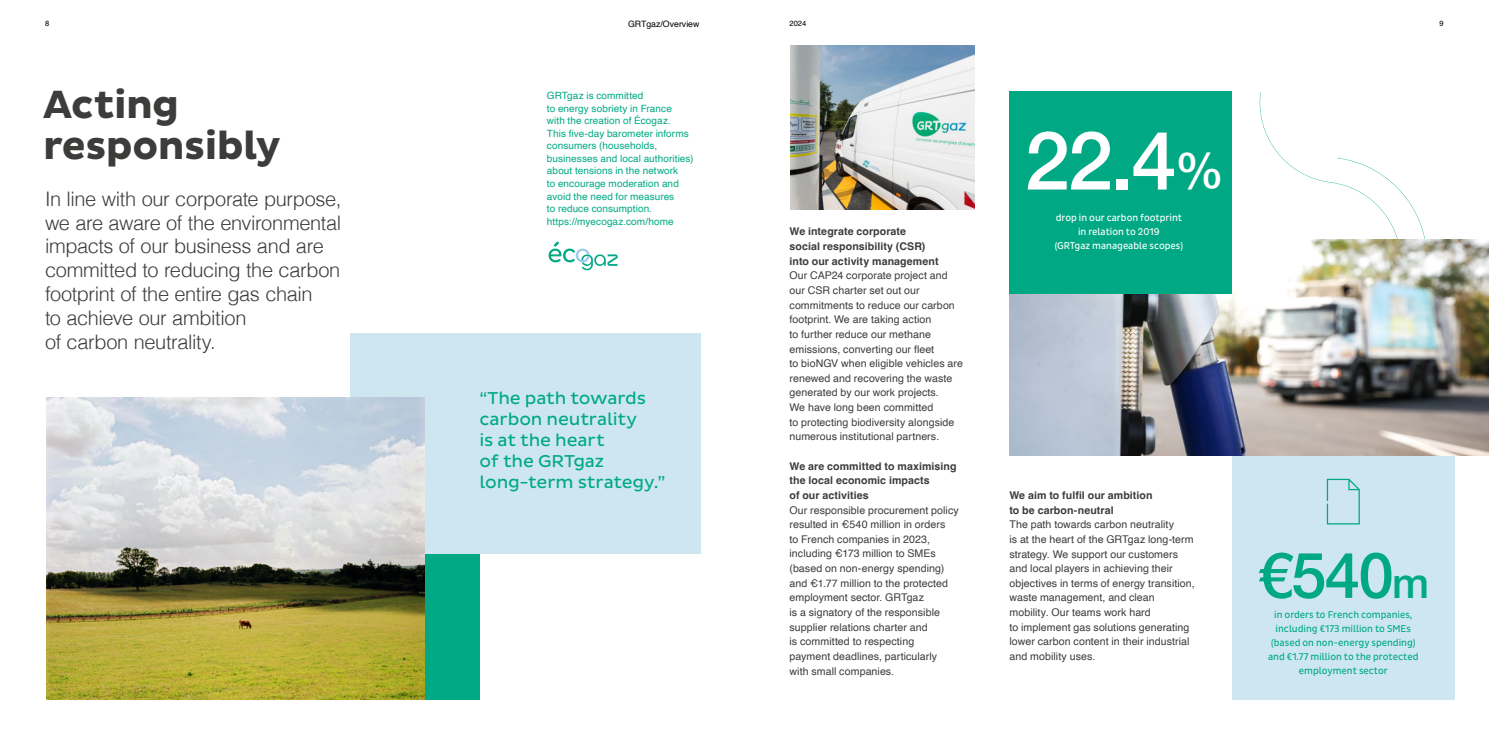
<style>
.page{position:relative;width:1489px;height:745px;background:#fff}
.page>*{position:absolute;margin:0;border:0;box-sizing:border-box;transform-origin:0 0}
.t1{font:500 81.25px "Helvetica Neue";color:#fff}
.t2{font:500 63.38px "Helvetica Neue";color:#00a984}
.t3{font:700 40px/41.2px "Pluto Sans";letter-spacing:-.015em;color:#3c3c3b}
.t4{font:300 20px/23.8px "Helvetica";letter-spacing:-.02em;color:#3d3c3b}
.t5{font:17.5px/21px "Pluto Sans";letter-spacing:-.01em;color:#00a984}
.t6{font:10.62px/14.6px "Helvetica";letter-spacing:.005em;color:#3c3c3b}
.t7{font:700 10.62px/14.6px "Helvetica";letter-spacing:.005em;color:#3c3c3b}
.t8{font:10px/12.5px "Helvetica";letter-spacing:.01em;color:#00a984}
.t9{font:10px/13.8px "Pluto Sans Cond";color:#00a984;text-align:center}
.t10{font:10px/13.8px "Pluto Sans Cond";color:#fff;text-align:center}
.t11{font:8.75px "Helvetica";color:#000}
.t12{font:7.5px "Helvetica";color:#000}
.s1{font-size:49.5px}
.s2{font-size:42.5px}
</style>
<div class="page">
<svg style="left:1259px;top:92px;width:166px;height:147px"></svg>
<div style="left:350px;top:333px;width:350px;height:220px;background:#cde6f0"></div>
<img style="left:790px;top:45px;width:184px;height:164px">
<div style="left:423px;top:553px;width:56px;height:146px;background:#00a984"></div>
<img style="left:46px;top:397px;width:378px;height:302px">
<div style="left:1231px;top:455px;width:223px;height:244px;background:#cde6f0"></div>
<svg style="left:1326px;top:478px;width:33px;height:46px"></svg>
<img style="left:1009px;top:239px;width:479px;height:216px">
<div style="left:1008px;top:91px;width:223px;height:202px;background:#00a984"></div>
<svg style="left:548px;top:241px;width:70px;height:29px"></svg>
<p class="t12" style="left:45px;top:18px;width:6px">8</p>
<p class="t11" style="left:628px;top:17px;width:73px">GRTgaz/Overview</p>
<p class="t12" style="left:789px;top:18px;width:18px">2024</p>
<p class="t12" style="left:1439px;top:18px;width:6px">9</p>
<h3 class="t3" style="left:43px;top:85px;width:239px">Acting responsibly</h3>
<h3 class="t4" style="left:45px;top:185px;width:298px">In line with our corporate purpose, we are aware of the environmental impacts of our business and are committed to reducing the carbon footprint of the entire gas chain<br>to achieve our ambition<br>of carbon neutrality.</h3>
<p class="t8" style="left:547px;top:90px;width:148px">GRTgaz is committed<br>to energy sobriety in France<br>with the creation of Écogaz.<br>This five-day barometer informs consumers (households, businesses and local authorities) about tensions in the network<br>to encourage moderation and avoid the need for measures<br>to reduce consumption. https://myecogaz.com/home</p>
<h3 class="t5" style="left:479px;top:387px;width:187px">“The path towards carbon neutrality<br>is at the heart<br>of the GRTgaz long-term strategy.”</h3>
<p class="t7" style="left:789px;top:225px;width:151px">We integrate corporate social responsibility (CSR) into our activity management</p>
<p class="t6" style="left:789px;top:268px;width:175px">Our CAP24 corporate project and our CSR charter set out our commitments to reduce our carbon footprint. We are taking action<br>to further reduce our methane emissions, converting our fleet<br>to bioNGV when eligible vehicles are renewed and recovering the waste generated by our work projects.<br>We have long been committed<br>to protecting biodiversity alongside numerous institutional partners.</p>
<p class="t7" style="left:789px;top:459px;width:168px">We are committed to maximising the local economic impacts<br>of our activities</p>
<p class="t6" style="left:789px;top:502px;width:171px">Our responsible procurement policy resulted in €540 million in orders<br>to French companies in 2023, including €173 million to SMEs (based on non-energy spending) and €1.77 million to the protected employment sector. GRTgaz<br>is a signatory of the responsible supplier relations charter and<br>is committed to respecting<br>payment deadlines, particularly with small companies.</p>
<h1 class="t1" style="left:1024px;top:95px;width:201px">22.4<span class="s1">%</span></h1>
<p class="t10" style="left:1054px;top:211px;width:130px">drop in our carbon footprint in relation to 2019<br>(GRTgaz manageable scopes)</p>
<p class="t7" style="left:1009px;top:489px;width:145px">We aim to fulfil our ambition to be carbon-neutral</p>
<p class="t6" style="left:1009px;top:517px;width:187px">The path towards carbon neutrality<br>is at the heart of the GRTgaz long-term strategy. We support our customers and local players in achieving their objectives in terms of energy transition, waste management, and clean mobility. Our teams work hard<br>to implement gas solutions generating lower carbon content in their industrial and mobility uses.</p>
<h2 class="t2" style="left:1257px;top:524px;width:173px">€540<span class="s2">m</span></h2>
<p class="t9" style="left:1267px;top:608px;width:152px">in orders to French companies, including €173 million to SMEs (based on non-energy spending) and €1.77 million to the protected employment sector</p>
</div>
